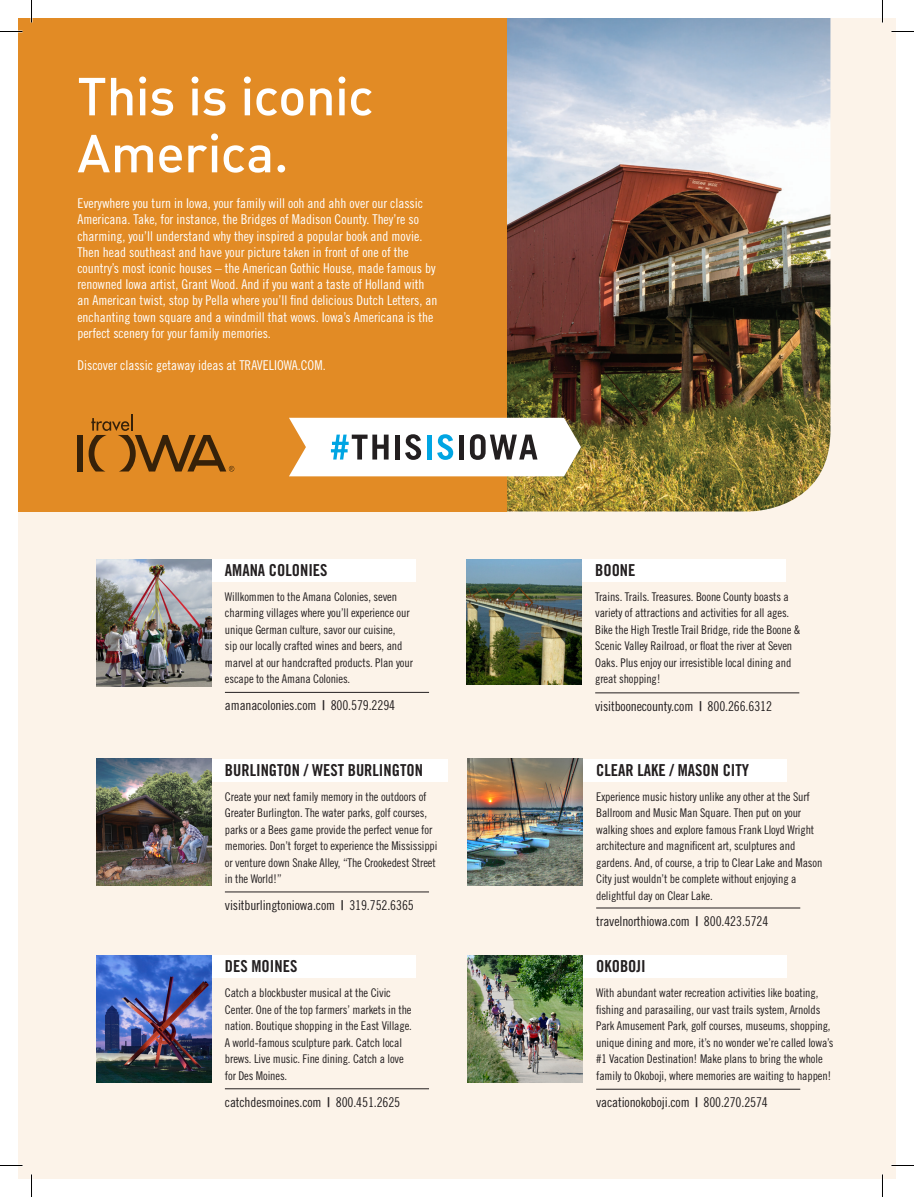
<style>
.page{position:relative;width:914px;height:1197px;background:#fff}
.page>*{position:absolute;margin:0;border:0;box-sizing:border-box;transform-origin:0 0}
.t1{font:52.65px/57px "DIN Medium Alternate";letter-spacing:-.01em;color:#fff}
.t2{font:16.5px "Trade Gothic Bold Cond Twenty";color:#231f20}
.t3{font:13.5px/16.2px "Trade Gothic Cond Eighteen";color:#fff}
.t4{font:13.5px "Trade Gothic Cond Eighteen";letter-spacing:-.01em;color:#231f20}
.t5{font:12px/16.5px "Trade Gothic Cond Eighteen";letter-spacing:-.01em;color:#231f20}
.s1{font-family:"Trade Gothic Bold Cond Twenty"}
</style>
<div class="page">
<div style="left:18px;top:18px;width:878px;height:1161px;background:#fcf3e9"></div>
<img style="left:506px;top:18px;width:324px;height:494px">
<div style="left:18px;top:18px;width:488px;height:494px;background:#e28b25"></div>
<div style="left:77px;top:435px;width:6px;height:37px;background:#362109"></div>
<svg style="left:89px;top:414px;width:145px;height:58px"></svg>
<svg style="left:289px;top:418px;width:292px;height:58px;background:#dcdeda"></svg>
<div style="left:573px;top:559px;width:213px;height:23px;background:#fff"></div>
<hr style="left:595px;top:693px;width:204px;height:1px;background:#231f20">
<img style="left:466px;top:559px;width:115px;height:126px">
<div style="left:202px;top:559px;width:214px;height:23px;background:#fff"></div>
<hr style="left:225px;top:692px;width:204px;height:1px;background:#231f20">
<img style="left:96px;top:559px;width:115px;height:127px">
<div style="left:202px;top:759px;width:246px;height:22px;background:#fff"></div>
<hr style="left:225px;top:892px;width:204px;height:1px;background:#231f20">
<img style="left:96px;top:759px;width:115px;height:127px">
<div style="left:573px;top:759px;width:214px;height:22px;background:#fff"></div>
<hr style="left:596px;top:908px;width:204px;height:1px;background:#231f20">
<img style="left:467px;top:759px;width:115px;height:127px">
<div style="left:202px;top:955px;width:213px;height:23px;background:#fff"></div>
<hr style="left:225px;top:1089px;width:204px;height:1px;background:#231f20">
<img style="left:96px;top:955px;width:115px;height:127px">
<div style="left:573px;top:955px;width:214px;height:23px;background:#fff"></div>
<hr style="left:596px;top:1089px;width:204px;height:1px;background:#231f20">
<img style="left:467px;top:955px;width:115px;height:127px">
<hr style="left:881px;top:0;width:2px;height:22px;background:#fff">
<hr style="left:881px;top:1174px;width:2px;height:23px;background:#fff">
<svg style="left:0;top:31px;width:22px;height:1px"></svg>
<svg style="left:891px;top:31px;width:23px;height:1px"></svg>
<svg style="left:0;top:1165px;width:22px;height:1px"></svg>
<svg style="left:891px;top:1165px;width:23px;height:1px"></svg>
<svg style="left:31px;top:0;width:1px;height:22px"></svg>
<svg style="left:31px;top:1174px;width:1px;height:23px"></svg>
<svg style="left:882px;top:0;width:1px;height:22px"></svg>
<svg style="left:882px;top:1174px;width:1px;height:23px"></svg>
<p class="t1" style="left:77px;top:66px;width:298px">This is iconic<br>America.</p>
<p class="t3" style="left:77px;top:195px;width:361px">Everywhere you turn in Iowa, your family will ooh and ahh over our classic Americana. Take, for instance, the Bridges of Madison County. They’re so charming, you’ll understand why they inspired a popular book and movie.<br>Then head southeast and have your picture taken in front of one of the country’s most iconic houses – the American Gothic House, made famous by renowned Iowa artist, Grant Wood. And if you want a taste of Holland with an American twist, stop by Pella where you’ll find delicious Dutch Letters, an enchanting town square and a windmill that wows. Iowa’s Americana is the perfect scenery for your family memories.</p>
<p class="t3" style="left:77px;top:357px;width:250px">Discover classic getaway ideas at TRAVELIOWA.COM.</p>
<p class="t2" style="left:225px;top:560px;width:104px">AMANA COLONIES</p>
<p class="t5" style="left:225px;top:588px;width:189px">Willkommen to the Amana Colonies, seven charming villages where you’ll experience our unique German culture, savor our cuisine,<br>sip our locally crafted wines and beers, and marvel at our handcrafted products. Plan your escape to the Amana Colonies.</p>
<p class="t4" style="left:225px;top:697px;width:172px">amanacolonies.com <span class="s1">|</span> 800.579.2294</p>
<p class="t2" style="left:225px;top:760px;width:200px">BURLINGTON / WEST BURLINGTON</p>
<p class="t5" style="left:225px;top:788px;width:214px">Create your next family memory in the outdoors of Greater Burlington. The water parks, golf courses, parks or a Bees game provide the perfect venue for memories. Don’t forget to experience the Mississippi or venture down Snake Alley, “The Crookedest Street in the World!”</p>
<p class="t4" style="left:225px;top:897px;width:190px">visitburlingtoniowa.com <span class="s1">|</span> 319.752.6365</p>
<p class="t2" style="left:225px;top:956px;width:74px">DES MOINES</p>
<p class="t5" style="left:225px;top:984px;width:188px">Catch a blockbuster musical at the Civic Center. One of the top farmers’ markets in the nation. Boutique shopping in the East Village.<br>A world-famous sculpture park. Catch local brews. Live music. Fine dining. Catch a love for Des Moines.</p>
<p class="t4" style="left:225px;top:1094px;width:177px">catchdesmoines.com <span class="s1">|</span> 800.451.2625</p>
<p class="t2" style="left:595px;top:560px;width:42px">BOONE</p>
<p class="t5" style="left:595px;top:588px;width:207px">Trains. Trails. Treasures. Boone County boasts a variety of attractions and activities for all ages.<br>Bike the High Trestle Trail Bridge, ride the Boone &amp; Scenic Valley Railroad, or float the river at Seven Oaks. Plus enjoy our irresistible local dining and great shopping!</p>
<p class="t4" style="left:595px;top:698px;width:178px">visitboonecounty.com <span class="s1">|</span> 800.266.6312</p>
<p class="t2" style="left:596px;top:760px;width:155px">CLEAR LAKE / MASON CITY</p>
<p class="t5" style="left:596px;top:788px;width:228px">Experience music history unlike any other at the Surf Ballroom and Music Man Square. Then put on your walking shoes and explore famous Frank Lloyd Wright architecture and magnificent art, sculptures and gardens. And, of course, a trip to Clear Lake and Mason City just wouldn’t be complete without enjoying a delightful day on Clear Lake.</p>
<p class="t4" style="left:596px;top:913px;width:174px">travelnorthiowa.com <span class="s1">|</span> 800.423.5724</p>
<p class="t2" style="left:596px;top:956px;width:51px">OKOBOJI</p>
<p class="t5" style="left:596px;top:984px;width:239px">With abundant water recreation activities like boating, fishing and parasailing, our vast trails system, Arnolds Park Amusement Park, golf courses, museums, shopping, unique dining and more, it’s no wonder we’re called Iowa’s #1 Vacation Destination! Make plans to bring the whole family to Okoboji, where memories are waiting to happen!</p>
<p class="t4" style="left:596px;top:1094px;width:173px">vacationokoboji.com <span class="s1">|</span> 800.270.2574</p>
</div>
